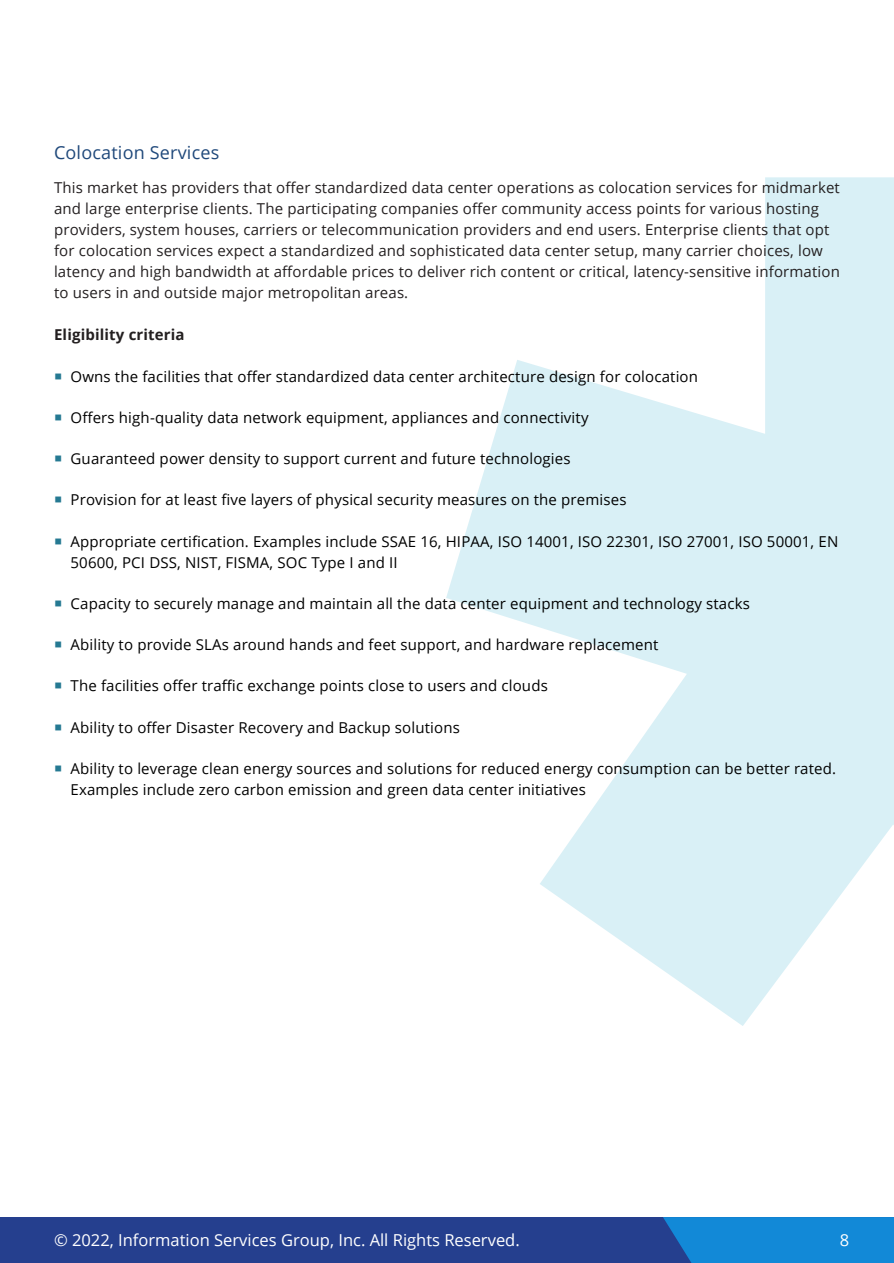
<style>
.page{position:relative;width:894px;height:1263px;background:#fff}
.page>*{position:absolute;margin:0;border:0;box-sizing:border-box;transform-origin:0 0}
.Body_Copy{font:18px "Open Sans";letter-spacing:.01em;color:#20497b}
.t1{font:16.5px "Open Sans";color:#fff}
.t2{font:15px/21px "Open Sans";letter-spacing:.01em;color:#000}
.Body_Copy-2{font:15px/21px "Open Sans";letter-spacing:.01em;color:#231f20}
.t3{font:700 15px "Open Sans";letter-spacing:.01em;color:#231f20}
</style>
<div class="page">
<svg style="left:446px;top:177px;width:447px;height:849px;fill:#d9f0f6"></svg>
<div style="left:0;top:1217px;width:893px;height:46px;background:#253f8e"></div>
<div style="left:663px;top:1217px;width:230px;height:46px;background:#1289d7"></div>
<p class="Body_Copy" style="left:54px;top:140px;width:167px">Colocation Services</p>
<p class="Body_Copy-2" style="left:54px;top:177px;width:787px">This market has providers that offer standardized data center operations as colocation services for midmarket and large enterprise clients. The participating companies offer community access points for various hosting providers, system houses, carriers or telecommunication providers and end users. Enterprise clients that opt for colocation services expect a standardized and sophisticated data center setup, many carrier choices, low latency and high bandwidth at affordable prices to deliver rich content or critical, latency-sensitive information to users in and outside major metropolitan areas.</p>
<p class="t3" style="left:54px;top:324px;width:132px">Eligibility criteria</p>
<p class="t2" style="left:70px;top:365px;width:628px">Owns the facilities that offer standardized data center architecture design for colocation</p>
<p class="t2" style="left:70px;top:406px;width:519px">Offers high-quality data network equipment, appliances and connectivity</p>
<p class="t2" style="left:70px;top:448px;width:501px">Guaranteed power density to support current and future technologies</p>
<p class="t2" style="left:70px;top:489px;width:557px">Provision for at least five layers of physical security measures on the premises</p>
<p class="t2" style="left:70px;top:530px;width:769px">Appropriate certification. Examples include SSAE 16, HIPAA, ISO 14001, ISO 22301, ISO 27001, ISO 50001, EN<br>50600, PCI DSS, NIST, FISMA, SOC Type I and II</p>
<p class="t2" style="left:70px;top:592px;width:680px">Capacity to securely manage and maintain all the data center equipment and technology stacks</p>
<p class="t2" style="left:70px;top:634px;width:589px">Ability to provide SLAs around hands and feet support, and hardware replacement</p>
<p class="t2" style="left:70px;top:675px;width:478px">The facilities offer traffic exchange points close to users and clouds</p>
<p class="t2" style="left:70px;top:716px;width:390px">Ability to offer Disaster Recovery and Backup solutions</p>
<p class="t2" style="left:70px;top:757px;width:766px">Ability to leverage clean energy sources and solutions for reduced energy consumption can be better rated.<br>Examples include zero carbon emission and green data center initiatives</p>
<p class="t1" style="left:54px;top:1229px;width:467px">© 2022, Information Services Group, Inc. All Rights Reserved.</p>
<p class="t1" style="left:839px;top:1229px;width:11px">8</p>
</div>
